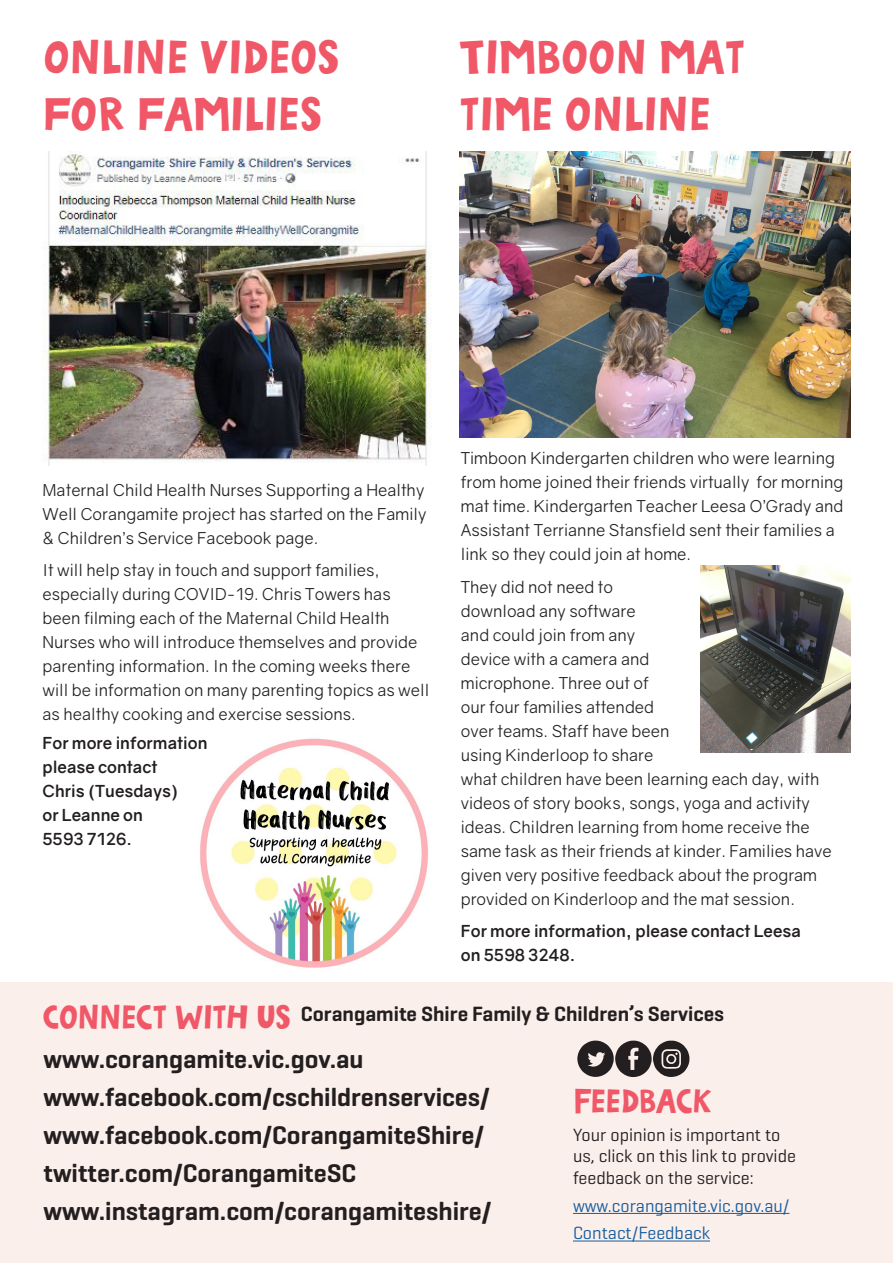
<style>
.page{position:relative;width:893px;height:1263px;background:#fff}
.page>*{position:absolute;margin:0;border:0;box-sizing:border-box;transform-origin:0 0}
.t1{font:46.65px/55.9px "Autumn Rats";letter-spacing:.015em;color:#f05868}
.t2{font:33px "Autumn Rats";color:#f05868}
.t3{font:600 25.95px "Geogrotesque";color:#231f20}
.t4{font:600 21px "Geogrotesque";color:#231f20}
.t5{font:18px/21.6px "Geogrotesque";color:#231f20}
.t6{font:18px/27.6px "Geogrotesque";color:#175d9e}
.t7{font:16.5px/24px "Gravity";color:#231f20}
.t8{font:700 16.5px/24px "Gravity";color:#231f20}
</style>
<div class="page">
<img style="left:200px;top:738px;width:228px;height:230px">
<div style="left:0;top:982px;width:893px;height:281px;background:#fbefeb"></div>
<svg style="left:577px;top:1040px;width:112px;height:37px"></svg>
<hr style="left:573px;top:1213px;width:216px;height:1px;background:#175d9e">
<hr style="left:573px;top:1240px;width:137px;height:1px;background:#175d9e">
<img style="left:459px;top:151px;width:391px;height:287px">
<img style="left:43px;top:151px;width:389px;height:314px">
<img style="left:701px;top:566px;width:149px;height:186px">
<p class="t1" style="left:43px;top:30px;width:298px">ONLINE VIDEOS<br>FOR FAMILIES</p>
<p class="t1" style="left:459px;top:30px;width:286px">TIMBOON MAT<br>TIME ONLINE</p>
<p class="t7" style="left:43px;top:478px;width:385px">Maternal Child Health Nurses Supporting a Healthy<br>Well Corangamite project has started on the Family &amp; Children’s Service Facebook page.</p>
<p class="t7" style="left:43px;top:558px;width:388px">It will help stay in touch and support families, especially during COVID-19. Chris Towers has been filming each of the Maternal Child Health Nurses who will introduce themselves and provide parenting information. In the coming weeks there will be information on many parenting topics as well as healthy cooking and exercise sessions.</p>
<p class="t8" style="left:43px;top:731px;width:167px">For more information please contact<br>Chris (Tuesdays)<br>or Leanne on<br>5593 7126.</p>
<p class="t7" style="left:461px;top:446px;width:384px">Timboon Kindergarten children who were learning from home joined their friends virtually for morning mat time. Kindergarten Teacher Leesa O’Grady and Assistant Terrianne Stansfield sent their families a link so they could join at home.</p>
<p class="t7" style="left:461px;top:575px;width:372px">They did not need to<br>download any software<br>and could join from any<br>device with a camera and<br>microphone. Three out of<br>our four families attended<br>over teams. Staff have been<br>using Kinderloop to share<br>what children have been learning each day, with videos of story books, songs, yoga and activity ideas. Children learning from home receive the same task as their friends at kinder. Families have given very positive feedback about the program provided on Kinderloop and the mat session.</p>
<p class="t8" style="left:461px;top:919px;width:342px">For more information, please contact Leesa on 5598 3248.</p>
<p class="t2" style="left:43px;top:1000px;width:249px">CONNECT WITH US</p>
<p class="t4" style="left:301px;top:1001px;width:425px">Corangamite Shire Family &amp; Children’s Services</p>
<p class="t3" style="left:44px;top:1043px;width:322px">www.corangamite.vic.gov.au</p>
<p class="t3" style="left:44px;top:1081px;width:448px">www.facebook.com/cschildrenservices/</p>
<p class="t3" style="left:44px;top:1119px;width:442px">www.facebook.com/CorangamiteShire/</p>
<p class="t3" style="left:44px;top:1157px;width:314px">twitter.com/CorangamiteSC</p>
<p class="t3" style="left:44px;top:1195px;width:449px">www.instagram.com/corangamiteshire/</p>
<p class="t2" style="left:573px;top:1084px;width:140px">FEEDBACK</p>
<p class="t5" style="left:573px;top:1123px;width:224px">Your opinion is important to us, click on this link to provide feedback on the service:</p>
<p class="t6" style="left:573px;top:1191px;width:218px">www.corangamite.vic.gov.au/<br>Contact/Feedback</p>
</div>
